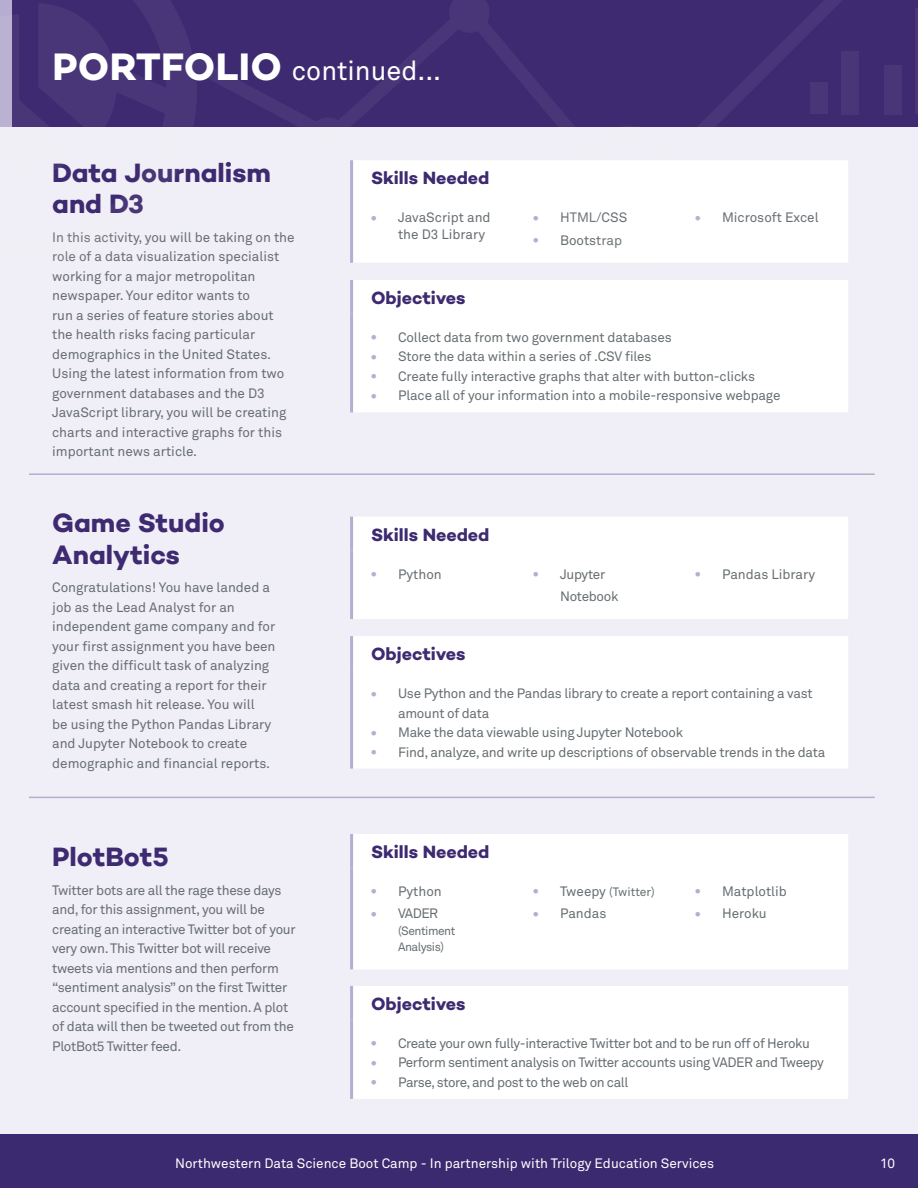
<style>
.page{position:relative;width:918px;height:1188px;background:#fff}
.page>*{position:absolute;margin:0;border:0;box-sizing:border-box;transform-origin:0 0}
.t1{font:27px/31.5px "Campton Bold DEMO";color:#3d2a70}
.t2{font:27px "Akkurat";color:#fff}
.t3{font:18px "Campton Bold DEMO";color:#3d2a70}
.t4{font:13.5px/19.5px "Akkurat";letter-spacing:-.01em;color:#676e72}
.t5{font:13.5px "Akkurat";letter-spacing:-.03em;color:#676e72}
.t6{font:13.5px "Akkurat";color:#fff}
.t7{font:12px/16.5px "Akkurat";letter-spacing:-.04em;color:#676e72}
.t8{font:12px "Akkurat";color:#676e72}
.s1{font-family:"Campton Bold DEMO";font-size:39px}
.s2{font-family:"Freight Micro Pro";font-size:12px;color:#b6add1}
.s3{font-family:"Freight Micro Pro";color:#b6add1}
.s4{font-size:13.5px}
</style>
<div class="page">
<div style="left:0;top:0;width:918px;height:1134px;background:#f0eef6"></div>
<div style="left:0;top:1134px;width:918px;height:54px;background:#3c2a70"></div>
<div style="left:0;top:0;width:918px;height:126px;background:#3d2a70"></div>
<hr style="left:29px;top:473px;width:846px;height:2px;background:#b6add1">
<hr style="left:29px;top:797px;width:846px;height:1px;background:#b6add1">
<div style="left:701px;top:208px;width:147px;height:55px;background:#fff"></div>
<div style="left:354px;top:834px;width:494px;height:135px;background:#fff"></div>
<hr style="left:350px;top:834px;width:3px;height:34px;background:#b6add1">
<hr style="left:350px;top:868px;width:3px;height:101px;background:#b6add1">
<div style="left:354px;top:517px;width:494px;height:102px;background:#fff"></div>
<hr style="left:350px;top:517px;width:3px;height:33px;background:#b6add1">
<hr style="left:350px;top:550px;width:3px;height:69px;background:#b6add1">
<div style="left:354px;top:280px;width:494px;height:132px;background:#fff"></div>
<hr style="left:350px;top:280px;width:3px;height:34px;background:#b6add1">
<hr style="left:350px;top:314px;width:3px;height:98px;background:#b6add1">
<div style="left:354px;top:636px;width:494px;height:132px;background:#fff"></div>
<hr style="left:350px;top:636px;width:3px;height:34px;background:#b6add1">
<hr style="left:350px;top:670px;width:3px;height:99px;background:#b6add1">
<div style="left:354px;top:986px;width:494px;height:113px;background:#fff"></div>
<hr style="left:350px;top:986px;width:3px;height:34px;background:#b6add1">
<hr style="left:350px;top:1020px;width:3px;height:79px;background:#b6add1">
<svg style="left:221px;top:0;width:480px;height:263px"></svg>
<svg style="left:625px;top:0;width:247px;height:208px"></svg>
<div style="left:810px;top:83px;width:18px;height:31px;background:#483678"></div>
<div style="left:842px;top:51px;width:17px;height:63px;background:#483678"></div>
<div style="left:884px;top:65px;width:17px;height:49px;background:#483678"></div>
<hr style="left:915px;top:9px;width:3px;height:105px;background:#fff">
<svg style="left:0;top:0;width:221px;height:127px;fill:#483678"></svg>
<h1 class="t2" style="left:52px;top:55px;width:390px"><span class="s1">PORTFOLIO</span> continued...</h1>
<h1 class="t1" style="left:52px;top:157px;width:220px">Data Journalism and D3</h1>
<p class="t4" style="left:52px;top:228px;width:244px">In this activity, you will be taking on the role of a data visualization specialist working for a major metropolitan newspaper. Your editor wants to<br>run a series of feature stories about the health risks facing particular demographics in the United States.<br>Using the latest information from two government databases and the D3<br>JavaScript library, you will be creating charts and interactive graphs for this important news article.</p>
<h1 class="t1" style="left:52px;top:507px;width:174px">Game Studio<br>Analytics</h1>
<p class="t4" style="left:52px;top:578px;width:225px">Congratulations! You have landed a job as the Lead Analyst for an independent game company and for your first assignment you have been given the difficult task of analyzing data and creating a report for their latest smash hit release. You will<br>be using the Python Pandas Library and Jupyter Notebook to create demographic and financial reports.</p>
<h1 class="t1" style="left:52px;top:841px;width:118px">PlotBot5</h1>
<p class="t4" style="left:52px;top:881px;width:245px">Twitter bots are all the rage these days and, for this assignment, you will be creating an interactive Twitter bot of your very own. This Twitter bot will receive tweets via mentions and then perform “sentiment analysis” on the first Twitter account specified in the mention. A plot of data will then be tweeted out from the PlotBot5 Twitter feed.</p>
<h2 class="t3" style="left:371px;top:168px;width:120px">Skills Needed</h2>
<p class="t4" style="left:398px;top:210px;width:94px;line-height:16.5px;text-indent:-27px"><span class="s2">•</span> JavaScript and the D3 Library</p>
<p class="t4" style="left:533px;top:208px;width:96px"><span class="s2">•</span> HTML/CSS</p>
<p class="t4" style="left:533px;top:231px;width:91px"><span class="s2">•</span> Bootstrap</p>
<p class="t4" style="left:695px;top:208px;width:125px"><span class="s2">•</span> Microsoft Excel</p>
<h2 class="t3" style="left:371px;top:288px;width:96px">Objectives</h2>
<p class="t4" style="left:371px;top:328px;width:302px"><span class="s2">•</span> Collect data from two government databases</p>
<p class="t4" style="left:371px;top:347px;width:282px"><span class="s2">•</span> Store the data within a series of .CSV files</p>
<p class="t4" style="left:371px;top:367px;width:386px"><span class="s2">•</span> Create fully interactive graphs that alter with button-clicks</p>
<p class="t4" style="left:371px;top:386px;width:411px"><span class="s2">•</span> Place all of your information into a mobile-responsive webpage</p>
<h2 class="t3" style="left:371px;top:524px;width:120px">Skills Needed</h2>
<p class="t4" style="left:371px;top:564px;width:72px"><span class="s2">•</span> Python</p>
<p class="t4" style="left:560px;top:563px;width:60px;line-height:22.5px;text-indent:-27px"><span class="s2">•</span> Jupyter<br>Notebook</p>
<p class="t4" style="left:695px;top:564px;width:121px"><span class="s2">•</span> Pandas Library</p>
<h2 class="t3" style="left:371px;top:644px;width:96px">Objectives</h2>
<p class="t4" style="left:398px;top:684px;width:416px;text-indent:-27px"><span class="s2">•</span> Use Python and the Pandas library to create a report containing a vast amount of data</p>
<p class="t4" style="left:371px;top:723px;width:314px"><span class="s2">•</span> Make the data viewable using Jupyter Notebook</p>
<p class="t4" style="left:371px;top:742px;width:456px"><span class="s2">•</span> Find, analyze, and write up descriptions of observable trends in the data</p>
<h2 class="t3" style="left:371px;top:841px;width:120px">Skills Needed</h2>
<p class="t4" style="left:371px;top:882px;width:72px"><span class="s2">•</span> Python</p>
<p class="t4" style="left:371px;top:904px;width:69px"><span class="s2">•</span> VADER</p>
<p class="t7" style="left:398px;top:923px;width:59px">(Sentiment<br>Analysis)</p>
<p class="t8" style="left:533px;top:885px;width:123px"><span class="s3">•</span> <span class="s4">Tweepy</span> (Twitter)</p>
<p class="t4" style="left:533px;top:904px;width:75px"><span class="s2">•</span> Pandas</p>
<p class="t4" style="left:695px;top:882px;width:93px"><span class="s2">•</span> Matplotlib</p>
<p class="t4" style="left:695px;top:904px;width:73px"><span class="s2">•</span> Heroku</p>
<h2 class="t3" style="left:371px;top:993px;width:96px">Objectives</h2>
<p class="t5" style="left:371px;top:1035px;width:440px"><span class="s2">•</span> Create your own fully-interactive Twitter bot and to be run off of Heroku</p>
<p class="t5" style="left:371px;top:1055px;width:454px"><span class="s2">•</span> Perform sentiment analysis on Twitter accounts using VADER and Tweepy</p>
<p class="t5" style="left:371px;top:1074px;width:259px"><span class="s2">•</span> Parse, store, and post to the web on call</p>
<p class="t6" style="left:175px;top:1155px;width:540px">Northwestern Data Science Boot Camp - In partnership with Trilogy Education Services</p>
<p class="t6" style="left:880px;top:1155px;width:17px">10</p>
</div>
